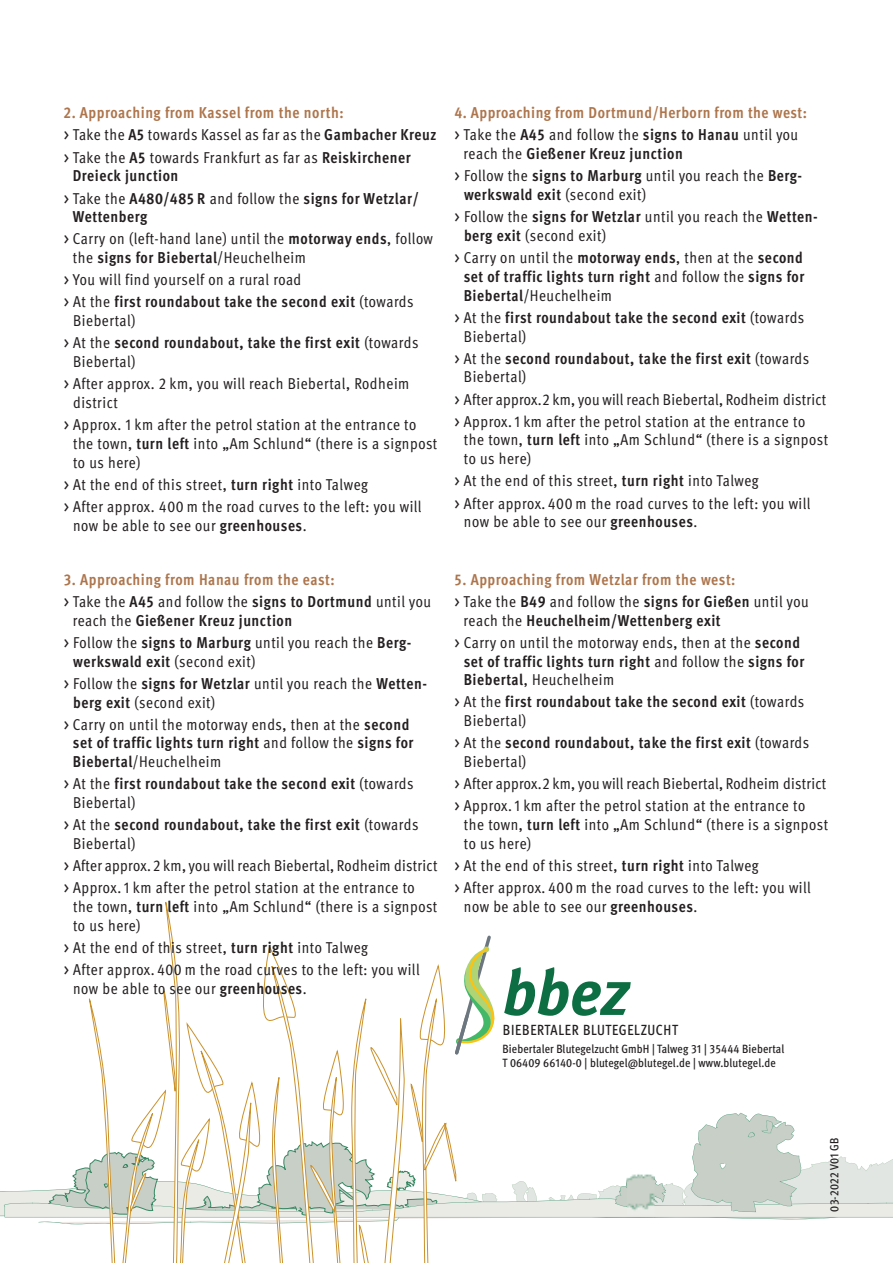
<style>
.page{position:relative;width:893px;height:1263px;background:#fff}
.page>*{position:absolute;margin:0;border:0;box-sizing:border-box;transform-origin:0 0}
.t1{font:italic 700 64.05px "Meta Pro";color:#0c6e42;scale:.96 1}
.t2{font:condensed 15.75px/22.2px "Meta Pro";letter-spacing:.03em;color:#231f20}
.t3{font:700 condensed 15.75px/18.8px "Meta Pro";letter-spacing:.035em;color:#231f20}
.t4{font:700 condensed 15.75px/22.2px "Meta Pro";letter-spacing:.03em;color:#ad754c}
.t5{font:500 condensed 14.7px "Meta Pro";letter-spacing:.045em;color:#231f20;scale:.96 1}
.t6{font:500 condensed 12px/13.5px "Meta Pro";letter-spacing:.01em;color:#231f20}
.s1{font-weight:700;color:#ad754c}
.s2{font-weight:700}
.s3{font-weight:400}
.s4{font-weight:400;color:#231f20}
.s5{color:#231f20}
</style>
<div class="page">
<svg style="left:0;top:902px;width:893px;height:361px"></svg>
<p class="t2" style="left:64px;top:101px;width:374px"><span class="s1">2. Approaching from Kassel from the north:<br></span>&gt; Take the <span class="s2">A5</span> towards Kassel as far as the <span class="s2">Gambacher Kreuz </span>&gt; Take the <span class="s2">A5</span> towards Frankfurt as far as <span class="s2">Reiskirchener</span></p>
<p class="t3" style="left:64px;top:164px;width:356px;line-height:22.2px;text-indent:9px">Dreieck junction<br><span class="s3">&gt; Take the</span> A480/485 R <span class="s3">and follow the</span> signs for Wetzlar/</p>
<p class="t2" style="left:64px;top:204px;width:371px;text-indent:9px"><span class="s2">Wettenberg<br></span>&gt; Carry on (left-hand lane) until the <span class="s2">motorway ends</span>, follow</p>
<p class="t2" style="left:64px;top:245px;width:351px;text-indent:9px">the <span class="s2">signs for Biebertal</span>/Heuchelheim<br>&gt; You will find yourself on a rural road<br>&gt; At the <span class="s2">first roundabout take the second exit</span> (towards</p>
<p class="t3" style="left:64px;top:309px;width:356px;line-height:22.2px;text-indent:9px"><span class="s3">Biebertal)<br>&gt; At the</span> second roundabout, take the first exit <span class="s3">(towards</span></p>
<p class="t2" style="left:64px;top:349px;width:347px;text-indent:9px">Biebertal)<br>&gt; After approx. 2 km, you will reach Biebertal, Rodheim</p>
<p class="t2" style="left:64px;top:390px;width:354px;text-indent:9px">district<br>&gt; Approx. 1 km after the petrol station at the entrance to</p>
<p class="t2" style="left:73px;top:433px;width:366px;line-height:18.8px">the town, <span class="s2">turn left</span> into „Am Schlund“ (there is a signpost to us here)</p>
<p class="t2" style="left:64px;top:472px;width:359px">&gt; At the end of this street, <span class="s2">turn right</span> into Talweg<br>&gt; After approx. 400 m the road curves to the left: you will</p>
<p class="t2" style="left:73px;top:513px;width:235px">now be able to see our <span class="s2">greenhouses</span>.</p>
<p class="t4" style="left:64px;top:567px;width:369px">3. Approaching from Hanau from the east:<br><span class="s4">&gt; Take the</span> <span class="s5">A45</span> <span class="s4">and follow the</span> <span class="s5">signs to Dortmund</span> <span class="s4">until you</span></p>
<p class="t3" style="left:64px;top:608px;width:349px;line-height:22.2px;text-indent:9px"><span class="s3">reach the</span> Gießener Kreuz junction<br><span class="s3">&gt; Follow the</span> signs to Marburg <span class="s3">until you reach the</span> Berg-</p>
<p class="t2" style="left:64px;top:649px;width:365px;text-indent:9px"><span class="s2">werkswald exit</span> (second exit)<br>&gt; Follow the <span class="s2">signs for Wetzlar</span> until you reach the <span class="s2">Wetten-</span></p>
<p class="t2" style="left:64px;top:690px;width:347px;text-indent:9px"><span class="s2">berg exit</span> (second exit)<br>&gt; Carry on until the motorway ends, then at the <span class="s2">second</span></p>
<p class="t3" style="left:73px;top:733px;width:342px">set of traffic lights turn right <span class="s3">and follow the</span> signs for<br>Biebertal<span class="s3">/Heuchelheim</span></p>
<p class="t3" style="left:73px;top:774px;width:342px;text-indent:-9px"><span class="s3">&gt; At the</span> first roundabout take the second exit <span class="s3">(towards<br>Biebertal)</span></p>
<p class="t3" style="left:73px;top:814px;width:347px;text-indent:-9px"><span class="s3">&gt; At the</span> second roundabout, take the first exit <span class="s3">(towards<br>Biebertal)</span></p>
<p class="t2" style="left:64px;top:853px;width:375px">&gt; After approx. 2 km, you will reach Biebertal, Rodheim district &gt; Approx. 1 km after the petrol station at the entrance to</p>
<p class="t2" style="left:73px;top:896px;width:366px;line-height:18.8px">the town, <span class="s2">turn left</span> into „Am Schlund“ (there is a signpost to us here)</p>
<p class="t2" style="left:64px;top:935px;width:357px">&gt; At the end of this street, <span class="s2">turn right</span> into Talweg<br>&gt; After approx. 400 m the road curves to the left: you will</p>
<p class="t2" style="left:73px;top:976px;width:235px">now be able to see our <span class="s2">greenhouses</span>.</p>
<p class="t4" style="left:455px;top:101px;width:354px">4. Approaching from Dortmund/Herborn from the west: <span class="s4">&gt; Take the</span> <span class="s5">A45</span> <span class="s4">and follow the</span> <span class="s5">signs to Hanau</span> <span class="s4">until you</span></p>
<p class="t3" style="left:455px;top:142px;width:349px;line-height:22.2px;text-indent:9px"><span class="s3">reach the</span> Gießener Kreuz junction<br><span class="s3">&gt; Follow the</span> signs to Marburg <span class="s3">until you reach the</span> Berg-</p>
<p class="t2" style="left:455px;top:182px;width:365px;text-indent:9px"><span class="s2">werkswald exit</span> (second exit)<br>&gt; Follow the <span class="s2">signs for Wetzlar</span> until you reach the <span class="s2">Wetten-</span></p>
<p class="t2" style="left:455px;top:223px;width:350px;text-indent:9px"><span class="s2">berg exit</span> (second exit)<br>&gt; Carry on until the <span class="s2">motorway ends</span>, then at the <span class="s2">second</span></p>
<p class="t3" style="left:464px;top:266px;width:342px">set of traffic lights turn right <span class="s3">and follow the</span> signs for<br>Biebertal<span class="s3">/Heuchelheim</span></p>
<p class="t3" style="left:464px;top:307px;width:342px;text-indent:-9px"><span class="s3">&gt; At the</span> first roundabout take the second exit <span class="s3">(towards<br>Biebertal)</span></p>
<p class="t3" style="left:464px;top:348px;width:347px;text-indent:-9px"><span class="s3">&gt; At the</span> second roundabout, take the first exit <span class="s3">(towards<br>Biebertal)</span></p>
<p class="t2" style="left:455px;top:387px;width:373px">&gt; After approx. 2 km, you will reach Biebertal, Rodheim district &gt; Approx. 1 km after the petrol station at the entrance to</p>
<p class="t2" style="left:464px;top:429px;width:366px;line-height:18.8px">the town, <span class="s2">turn left</span> into „Am Schlund“ (there is a signpost to us here)</p>
<p class="t2" style="left:455px;top:469px;width:357px">&gt; At the end of this street, <span class="s2">turn right</span> into Talweg<br>&gt; After approx. 400 m the road curves to the left: you will</p>
<p class="t2" style="left:464px;top:509px;width:235px">now be able to see our <span class="s2">greenhouses</span>.</p>
<p class="t4" style="left:455px;top:567px;width:356px">5. Approaching from Wetzlar from the west:<br><span class="s4">&gt; Take the</span> <span class="s5">B49</span> <span class="s4">and follow the</span> <span class="s5">signs for Gießen</span> <span class="s4">until you</span></p>
<p class="t2" style="left:455px;top:608px;width:347px;text-indent:9px">reach the <span class="s2">Heuchelheim/Wettenberg exit<br></span>&gt; Carry on until the motorway ends, then at the <span class="s2">second</span></p>
<p class="t3" style="left:464px;top:651px;width:342px">set of traffic lights turn right <span class="s3">and follow the</span> signs for<br>Biebertal<span class="s3">, Heuchelheim</span></p>
<p class="t3" style="left:464px;top:692px;width:342px;text-indent:-9px"><span class="s3">&gt; At the</span> first roundabout take the second exit <span class="s3">(towards<br>Biebertal)</span></p>
<p class="t3" style="left:464px;top:732px;width:347px;text-indent:-9px"><span class="s3">&gt; At the</span> second roundabout, take the first exit <span class="s3">(towards<br>Biebertal)</span></p>
<p class="t2" style="left:455px;top:771px;width:373px">&gt; After approx. 2 km, you will reach Biebertal, Rodheim district &gt; Approx. 1 km after the petrol station at the entrance to</p>
<p class="t2" style="left:464px;top:814px;width:366px;line-height:18.8px">the town, <span class="s2">turn left</span> into „Am Schlund“ (there is a signpost to us here)</p>
<p class="t2" style="left:455px;top:853px;width:358px">&gt; At the end of this street, <span class="s2">turn right</span> into Talweg<br>&gt; After approx. 400 m the road curves to the left: you will</p>
<p class="t2" style="left:464px;top:894px;width:235px">now be able to see our <span class="s2">greenhouses</span>.</p>
<h1 class="t1" style="left:502px;top:942px;width:134px">bbez</h1>
<p class="t5" style="left:503px;top:1018px;width:184px">BIEBERTALER BLUTEGELZUCHT</p>
<p class="t6" style="left:502px;top:1041px;width:283px">Biebertaler Blutegelzucht GmbH | Talweg 31 | 35444 Biebertal<br>T 06409 66140-0 | blutegel@blutegel.de | www.blutegel.de</p>
<p class="t6" style="left:826px;top:1211px;width:75px;rotate:-90deg">03-2022 V01 GB</p>
</div>
